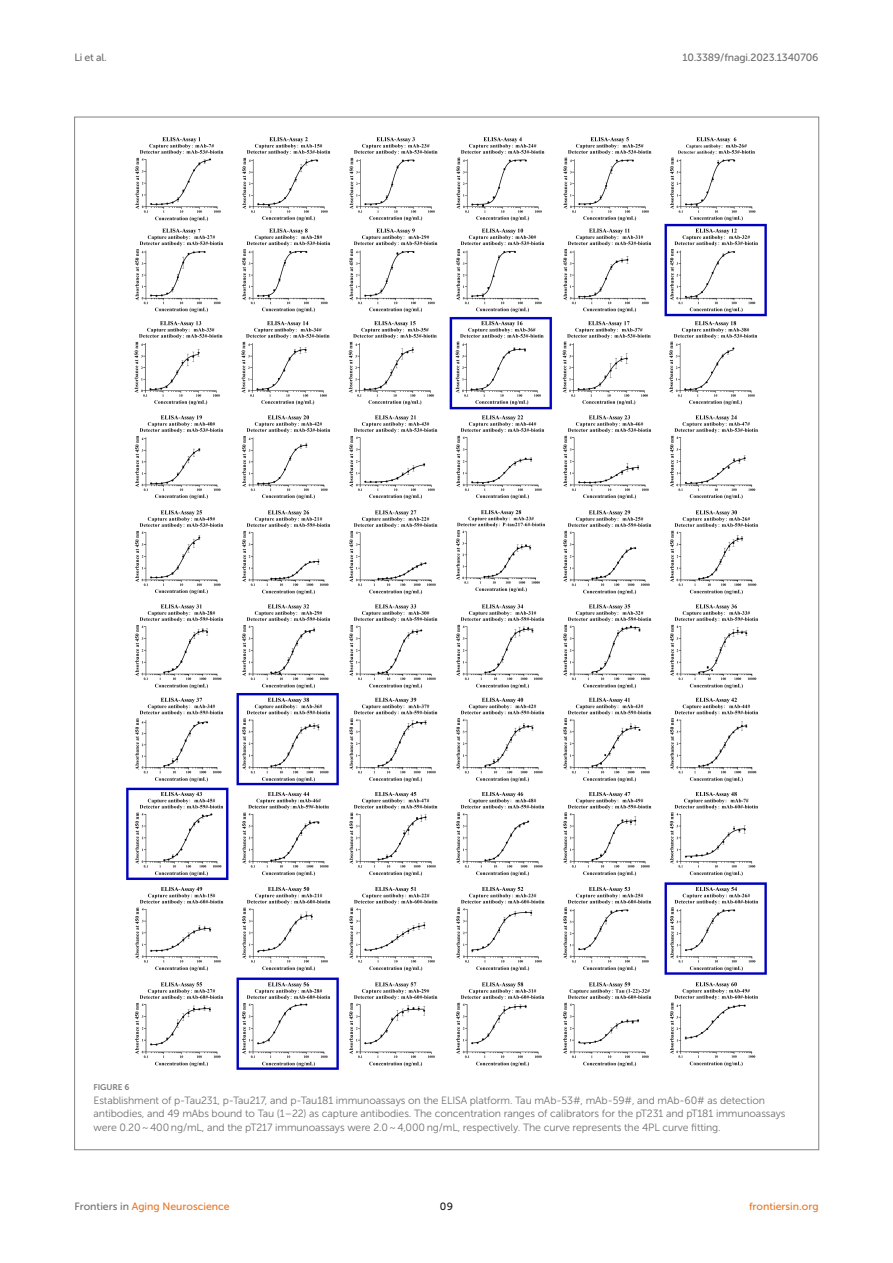
<style>
.page{position:relative;width:893px;height:1263px;background:#fff}
.page>*{position:absolute;margin:0;border:0;box-sizing:border-box;transform-origin:0 0}
.FIG_LEG{font:10.5px/13.5px "Museo Sans 300";letter-spacing:-.01em;color:#706f70}
.t1{font:10.5px "Museo Sans 500";color:#e87626}
.t2{font:10.5px "Museo Sans 500";letter-spacing:-.015em;color:#706f70}
.t3{font:10.5px "Museo Sans 500";color:#1b1c1b}
.FIG_HD{font:8.25px "Museo Sans 700";letter-spacing:-.01em;color:#7e7f7f}
.s1{color:#706f70}
</style>
<div class="page">
<img style="left:126px;top:137px;width:641px;height:933px">
<p class="t2" style="left:74px;top:51px;width:34px">Li et al.</p>
<p class="t2" style="left:682px;top:51px;width:138px">10.3389/fnagi.2023.1340706</p>
<p class="FIG_HD" style="left:94px;top:1083px;width:37px">FIGURE 6</p>
<p class="FIG_LEG" style="left:94px;top:1093px;width:693px">Establishment of p-Tau231, p-Tau217, and p-Tau181 immunoassays on the ELISA platform. Tau mAb-53#, mAb-59#, and mAb-60# as detection antibodies, and 49 mAbs bound to Tau (1–22) as capture antibodies. The concentration ranges of calibrators for the pT231 and pT181 immunoassays were 0.20 ~ 400 ng/mL, and the pT217 immunoassays were 2.0 ~ 4,000 ng/mL, respectively. The curve represents the 4PL curve fitting.</p>
<p class="t1" style="left:74px;top:1200px;width:157px"><span class="s1">Frontiers in</span> Aging Neuroscience</p>
<p class="t3" style="left:440px;top:1200px;width:15px">09</p>
<p class="t1" style="left:749px;top:1200px;width:71px">frontiersin.org</p>
</div>
